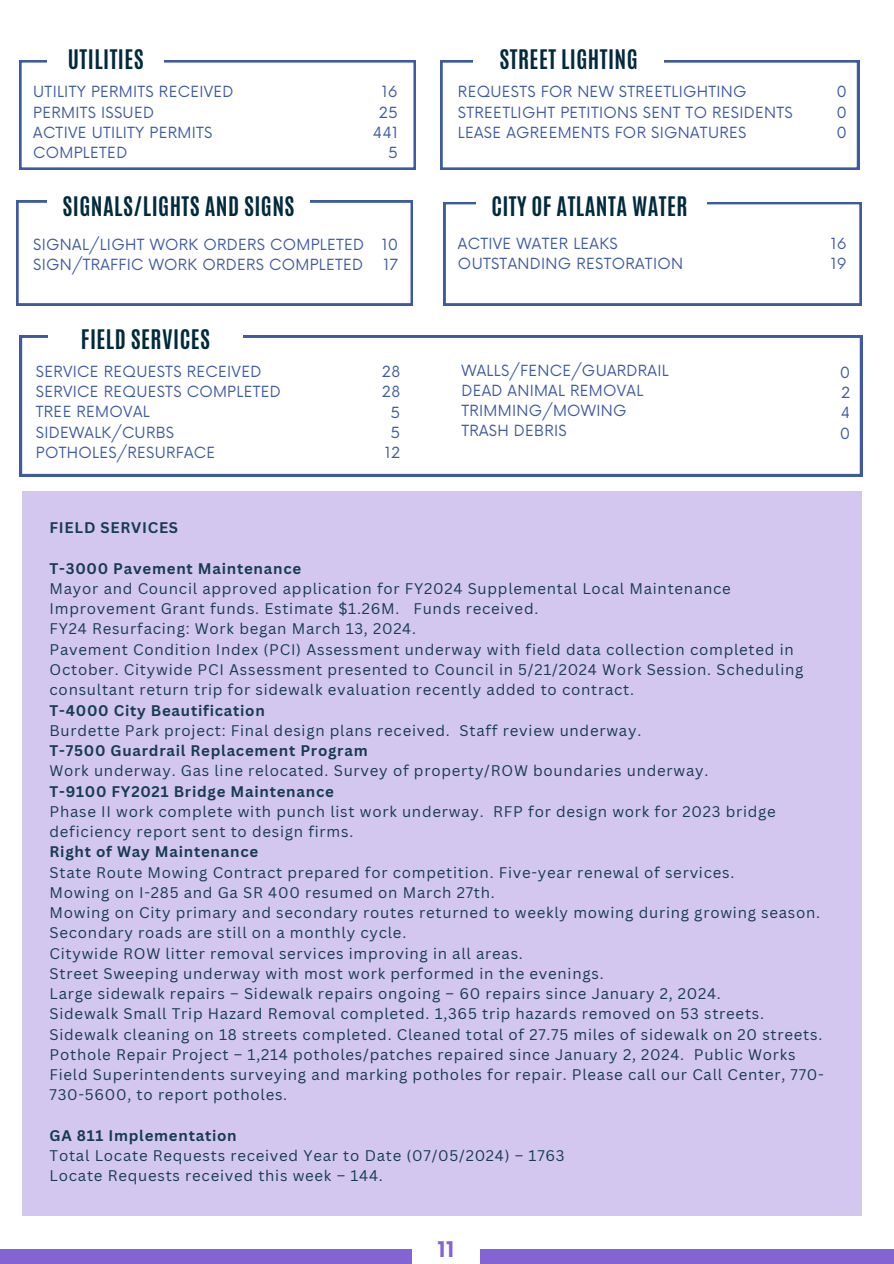
<style>
.page{position:relative;width:894px;height:1264px;background:#fff}
.page>*{position:absolute;margin:0;border:0;box-sizing:border-box;transform-origin:0 0}
.t1{font:700 22.5px "Antonio";letter-spacing:.02em;color:#022a3d}
.t2{font:700 21px "Now";color:#8463d3}
.t3{font:15px/20.2px "Canva Sans";letter-spacing:.05em;color:#173b53}
.t4{font:15px/20.2px "Now";letter-spacing:.02em;color:#3e5aa2}
.t5{font:700 15px "Canva Sans";letter-spacing:.05em;color:#173b53}
</style>
<div class="page">
<div style="left:0;top:1249px;width:893px;height:14px;background:#8463d3"></div>
<div style="left:412px;top:1230px;width:68px;height:33px;background:#fff"></div>
<svg style="left:20px;top:336px;width:841px;height:140px"></svg>
<svg style="left:48px;top:336px;width:194px;height:33px"></svg>
<div style="left:23px;top:491px;width:838px;height:724px;background:#d3c7ef"></div>
<svg style="left:19px;top:60px;width:396px;height:109px"></svg>
<svg style="left:443px;top:202px;width:418px;height:103px"></svg>
<svg style="left:16px;top:200px;width:396px;height:105px"></svg>
<svg style="left:440px;top:60px;width:418px;height:110px"></svg>
<svg style="left:474px;top:60px;width:189px;height:29px"></svg>
<p class="t1" style="left:68px;top:43px;width:77px">UTILITIES</p>
<p class="t4" style="left:33px;top:82px;width:202px">UTILITY PERMITS RECEIVED<br>PERMITS ISSUED<br>ACTIVE UTILITY PERMITS<br>COMPLETED</p>
<p class="t4" style="left:382px;top:83px;width:17px">16</p>
<p class="t4" style="left:379px;top:103px;width:20px">25</p>
<p class="t4" style="left:373px;top:123px;width:26px">441</p>
<p class="t4" style="left:388px;top:143px;width:11px">5</p>
<p class="t1" style="left:499px;top:43px;width:140px">STREET LIGHTING</p>
<p class="t4" style="left:458px;top:82px;width:336px">REQUESTS FOR NEW STREETLIGHTING<br>STREETLIGHT PETITIONS SENT TO RESIDENTS<br>LEASE AGREEMENTS FOR SIGNATURES</p>
<p class="t4" style="left:836px;top:83px;width:12px">0</p>
<p class="t4" style="left:836px;top:103px;width:12px">0</p>
<p class="t4" style="left:836px;top:123px;width:12px">0</p>
<p class="t1" style="left:62px;top:190px;width:233px">SIGNALS/LIGHTS AND SIGNS</p>
<p class="t1" style="left:491px;top:190px;width:198px">CITY OF ATLANTA WATER</p>
<p class="t4" style="left:33px;top:235px;width:332px">SIGNAL/LIGHT WORK ORDERS COMPLETED<br>SIGN/TRAFFIC WORK ORDERS COMPLETED</p>
<p class="t4" style="left:381px;top:235px;width:18px">10</p>
<p class="t4" style="left:383px;top:255px;width:16px">17</p>
<p class="t1" style="left:81px;top:323px;width:131px">FIELD SERVICES</p>
<p class="t4" style="left:36px;top:362px;width:246px">SERVICE REQUESTS RECEIVED<br>SERVICE REQUESTS COMPLETED<br>TREE REMOVAL<br>SIDEWALK/CURBS<br>POTHOLES/RESURFACE</p>
<p class="t4" style="left:382px;top:362px;width:20px">28</p>
<p class="t4" style="left:382px;top:382px;width:20px">28</p>
<h3 class="t4" style="left:390px;top:403px;width:11px">5</h3>
<h1 class="t4" style="left:390px;top:423px;width:11px">5</h1>
<p class="t4" style="left:385px;top:443px;width:17px">12</p>
<p class="t4" style="left:458px;top:234px;width:226px">ACTIVE WATER LEAKS<br>OUTSTANDING RESTORATION</p>
<p class="t4" style="left:830px;top:234px;width:17px">16</p>
<p class="t4" style="left:830px;top:254px;width:17px">19</p>
<p class="t4" style="left:461px;top:361px;width:209px">WALLS/FENCE/GUARDRAIL<br>DEAD ANIMAL REMOVAL<br>TRIMMING/MOWING<br>TRASH DEBRIS</p>
<h3 class="t4" style="left:839px;top:363px;width:12px">0</h3>
<h1 class="t4" style="left:840px;top:383px;width:11px">2</h1>
<p class="t4" style="left:840px;top:403px;width:11px">4</p>
<p class="t4" style="left:839px;top:424px;width:12px">0</p>
<p class="t5" style="left:50px;top:517px;width:130px">FIELD SERVICES</p>
<h3 class="t5" style="left:50px;top:557px;width:253px">T-3000 Pavement Maintenance</h3>
<h1 class="t3" style="left:50px;top:578px;width:682px">Mayor and Council approved application for FY2024 Supplemental Local Maintenance<br>Improvement Grant funds. Estimate $1.26M. Funds received.</h1>
<h3 class="t3" style="left:50px;top:618px;width:368px">FY24 Resurfacing: Work began March 13, 2024.</h3>
<p class="t3" style="left:50px;top:638px;width:755px">Pavement Condition Index (PCI) Assessment underway with field data collection completed in<br>October. Citywide PCI Assessment presented to Council in 5/21/2024 Work Session. Scheduling consultant return trip for sidewalk evaluation recently added to contract.</p>
<p class="t5" style="left:50px;top:699px;width:217px">T-4000 City Beautification</p>
<h1 class="t3" style="left:50px;top:719px;width:593px">Burdette Park project: Final design plans received. Staff review underway.</h1>
<h3 class="t5" style="left:50px;top:740px;width:319px">T-7500 Guardrail Replacement Program</h3>
<p class="t3" style="left:50px;top:760px;width:660px">Work underway. Gas line relocated. Survey of property/ROW boundaries underway.</p>
<p class="t5" style="left:50px;top:780px;width:286px">T-9100 FY2021 Bridge Maintenance</p>
<p class="t3" style="left:50px;top:800px;width:727px">Phase II work complete with punch list work underway. RFP for design work for 2023 bridge deficiency report sent to design firms.</p>
<p class="t5" style="left:50px;top:841px;width:210px">Right of Way Maintenance</p>
<p class="t3" style="left:50px;top:861px;width:686px">State Route Mowing Contract prepared for competition. Five-year renewal of services.</p>
<h3 class="t3" style="left:50px;top:881px;width:446px">Mowing on I-285 and Ga SR 400 resumed on March 27th.</h3>
<p class="t3" style="left:50px;top:902px;width:771px">Mowing on City primary and secondary routes returned to weekly mowing during growing season.<br>Secondary roads are still on a monthly cycle.</p>
<p class="t3" style="left:50px;top:942px;width:474px">Citywide ROW litter removal services improving in all areas.</p>
<p class="t3" style="left:50px;top:962px;width:555px">Street Sweeping underway with most work performed in the evenings.</p>
<p class="t3" style="left:50px;top:983px;width:672px">Large sidewalk repairs – Sidewalk repairs ongoing – 60 repairs since January 2, 2024.</p>
<h2 class="t3" style="left:50px;top:1003px;width:715px">Sidewalk Small Trip Hazard Removal completed. 1,365 trip hazards removed on 53 streets.</h2>
<p class="t3" style="left:50px;top:1023px;width:774px">Sidewalk cleaning on 18 streets completed. Cleaned total of 27.75 miles of sidewalk on 20 streets.</p>
<p class="t3" style="left:50px;top:1043px;width:775px">Pothole Repair Project – 1,214 potholes/patches repaired since January 2, 2024. Public Works<br>Field Superintendents surveying and marking potholes for repair. Please call our Call Center, 770-<br>730-5600, to report potholes.</p>
<p class="t5" style="left:50px;top:1124px;width:189px">GA 811 Implementation</p>
<p class="t3" style="left:50px;top:1145px;width:516px">Total Locate Requests received Year to Date (07/05/2024) – 1763</p>
<p class="t3" style="left:50px;top:1165px;width:334px">Locate Requests received this week – 144.</p>
<h1 class="t2" style="left:437px;top:1237px;width:19px">11</h1>
</div>
